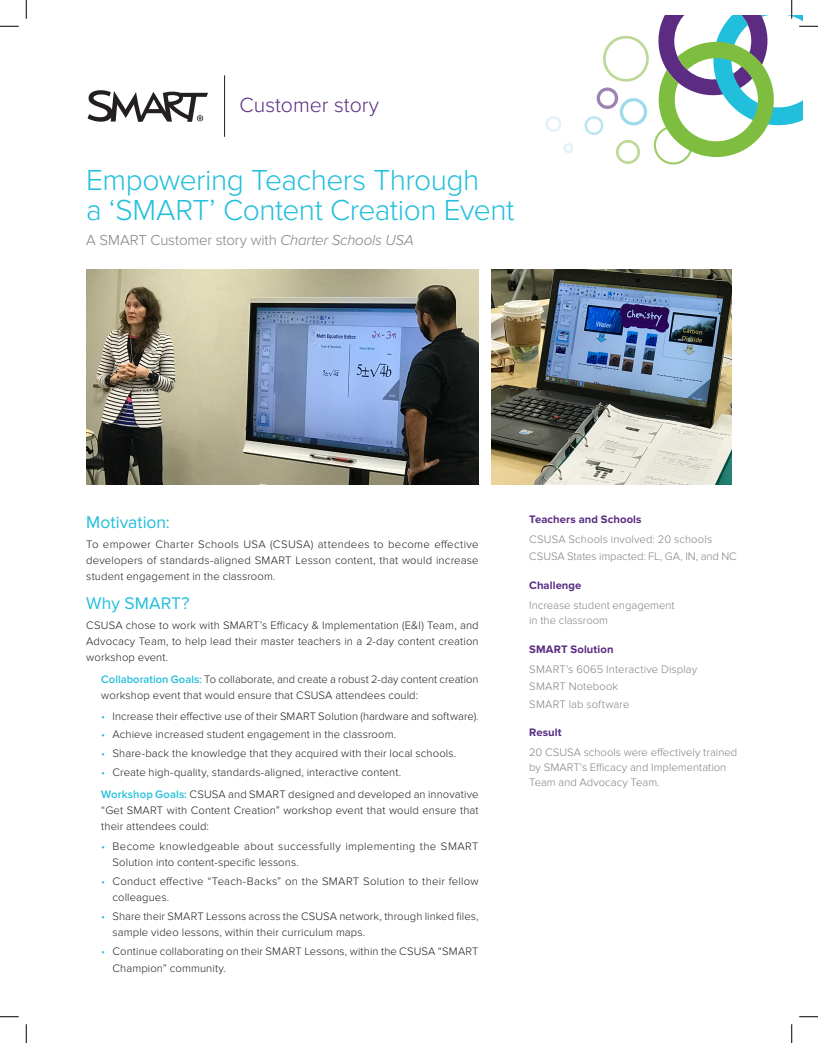
<style>
.page{position:relative;width:818px;height:1043px;background:#fff}
.page>*{position:absolute;margin:0;border:0;box-sizing:border-box;transform-origin:0 0}
.Blue_Header{font:300 30px/30px "Proxima Nova";letter-spacing:-.02em;color:#22bfdc}
.t1{font:300 21.25px "Proxima Nova";color:#592c81}
.subhead{font:17.5px "Proxima Nova";letter-spacing:.005em;color:#22bfdc}
.Grey_subheader{font:300 15px "Proxima Nova";letter-spacing:-.01em;color:#808180}
.Body_copy{font:300 11.25px/16.2px "Proxima Nova";letter-spacing:.01em;color:#231f20}
.Body_copy_with_runni{font:300 11.25px/16.2px "Proxima Nova";letter-spacing:.01em;color:#231f20}
.Sidebar_content{font:300 11.25px/15px "Proxima Nova";letter-spacing:.005em;color:#808180}
.Sidebar_Head{font:700 11.25px "Proxima Nova";letter-spacing:.01em;color:#592c81}
.s1{font-style:italic}
.s2{font-weight:600;color:#22bfdc}
.s3{color:#22bfdc}
</style>
<div class="page">
<svg style="left:88px;top:90px;width:120px;height:32px"></svg>
<hr style="left:224px;top:75px;width:1px;height:62px;background:#231f20">
<img style="left:86px;top:269px;width:392px;height:215px">
<img style="left:491px;top:269px;width:240px;height:215px">
<svg style="left:545px;top:116px;width:17px;height:16px"></svg>
<svg style="left:563px;top:143px;width:11px;height:10px"></svg>
<svg style="left:0;top:26px;width:19px;height:1px"></svg>
<svg style="left:0;top:1016px;width:19px;height:1px"></svg>
<svg style="left:799px;top:1016px;width:19px;height:1px"></svg>
<svg style="left:26px;top:0;width:1px;height:19px"></svg>
<svg style="left:26px;top:1024px;width:1px;height:18px"></svg>
<svg style="left:584px;top:0;width:234px;height:165px"></svg>
<svg style="left:791px;top:1024px;width:1px;height:18px"></svg>
<p class="t1" style="left:239px;top:93px;width:141px">Customer story</p>
<p class="Blue_Header" style="left:86px;top:165px;width:429px">Empowering Teachers Through<br>a ‘SMART’ Content Creation Event</p>
<p class="Grey_subheader" style="left:86px;top:231px;width:329px">A SMART Customer story with <span class="s1">Charter Schools USA</span></p>
<p class="subhead" style="left:86px;top:511px;width:85px">Motivation:</p>
<p class="Body_copy" style="left:86px;top:536px;width:394px;text-align:justify">To empower Charter Schools USA (CSUSA) attendees to become effective developers of standards-aligned SMART Lesson content, that would increase student engagement in the classroom.</p>
<p class="subhead" style="left:86px;top:593px;width:105px">Why SMART?</p>
<p class="Body_copy" style="left:86px;top:617px;width:394px;text-align:justify">CSUSA chose to work with SMART’s Efficacy &amp; Implementation (E&amp;I) Team, and Advocacy Team, to help lead their master teachers in a 2-day content creation workshop event.</p>
<p class="Body_copy_with_runni" style="left:101px;top:671px;width:379px"><span class="s2">Collaboration Goals:</span> To collaborate, and create a robust 2-day content creation workshop event that would ensure that CSUSA attendees could:</p>
<p class="Body_copy" style="left:101px;top:707px;width:379px"><span class="s3">•</span> Increase their effective use of their SMART Solution (hardware and software).</p>
<p class="Body_copy" style="left:101px;top:726px;width:296px"><span class="s3">•</span> Achieve increased student engagement in the classroom.</p>
<p class="Body_copy" style="left:101px;top:745px;width:356px"><span class="s3">•</span> Share-back the knowledge that they acquired with their local schools.</p>
<p class="Body_copy" style="left:101px;top:764px;width:301px"><span class="s3">•</span> Create high-quality, standards-aligned, interactive content.</p>
<p class="Body_copy_with_runni" style="left:101px;top:786px;width:379px;text-align:justify"><span class="s2">Workshop Goals:</span> CSUSA and SMART designed and developed an innovative “Get SMART with Content Creation” workshop event that would ensure that their attendees could:</p>
<p class="Body_copy" style="left:112px;top:838px;width:367px;text-indent:-11px"><span class="s3">•</span> Become knowledgeable about successfully implementing the SMART<br>Solution into content-specific lessons.</p>
<p class="Body_copy" style="left:112px;top:873px;width:367px;text-indent:-11px"><span class="s3">•</span> Conduct effective “Teach-Backs” on the SMART Solution to their fellow colleagues.</p>
<p class="Body_copy" style="left:112px;top:908px;width:367px;text-indent:-11px"><span class="s3">•</span> Share their SMART Lessons across the CSUSA network, through linked files, sample video lessons, within their curriculum maps.</p>
<p class="Body_copy" style="left:112px;top:943px;width:367px;text-indent:-11px"><span class="s3">•</span> Continue collaborating on their SMART Lessons, within the CSUSA “SMART<br>Champion” community.</p>
<p class="Sidebar_Head" style="left:529px;top:512px;width:114px">Teachers and Schools</p>
<p class="Sidebar_content" style="left:529px;top:531px;width:184px">CSUSA Schools involved: 20 schools</p>
<p class="Sidebar_content" style="left:529px;top:549px;width:209px">CSUSA States impacted: FL, GA, IN, and NC</p>
<p class="Sidebar_Head" style="left:529px;top:578px;width:54px">Challenge</p>
<p class="Sidebar_content" style="left:529px;top:597px;width:147px">Increase student engagement in the classroom</p>
<p class="Sidebar_Head" style="left:529px;top:642px;width:86px">SMART Solution</p>
<p class="Sidebar_content" style="left:529px;top:661px;width:169px">SMART’s 6065 Interactive Display</p>
<p class="Sidebar_content" style="left:529px;top:679px;width:90px">SMART Notebook</p>
<p class="Sidebar_content" style="left:529px;top:696px;width:102px">SMART lab software</p>
<p class="Sidebar_Head" style="left:529px;top:726px;width:34px">Result</p>
<p class="Sidebar_content" style="left:529px;top:745px;width:209px">20 CSUSA schools were effectively trained by SMART’s Efficacy and Implementation<br>Team and Advocacy Team.</p>
</div>
